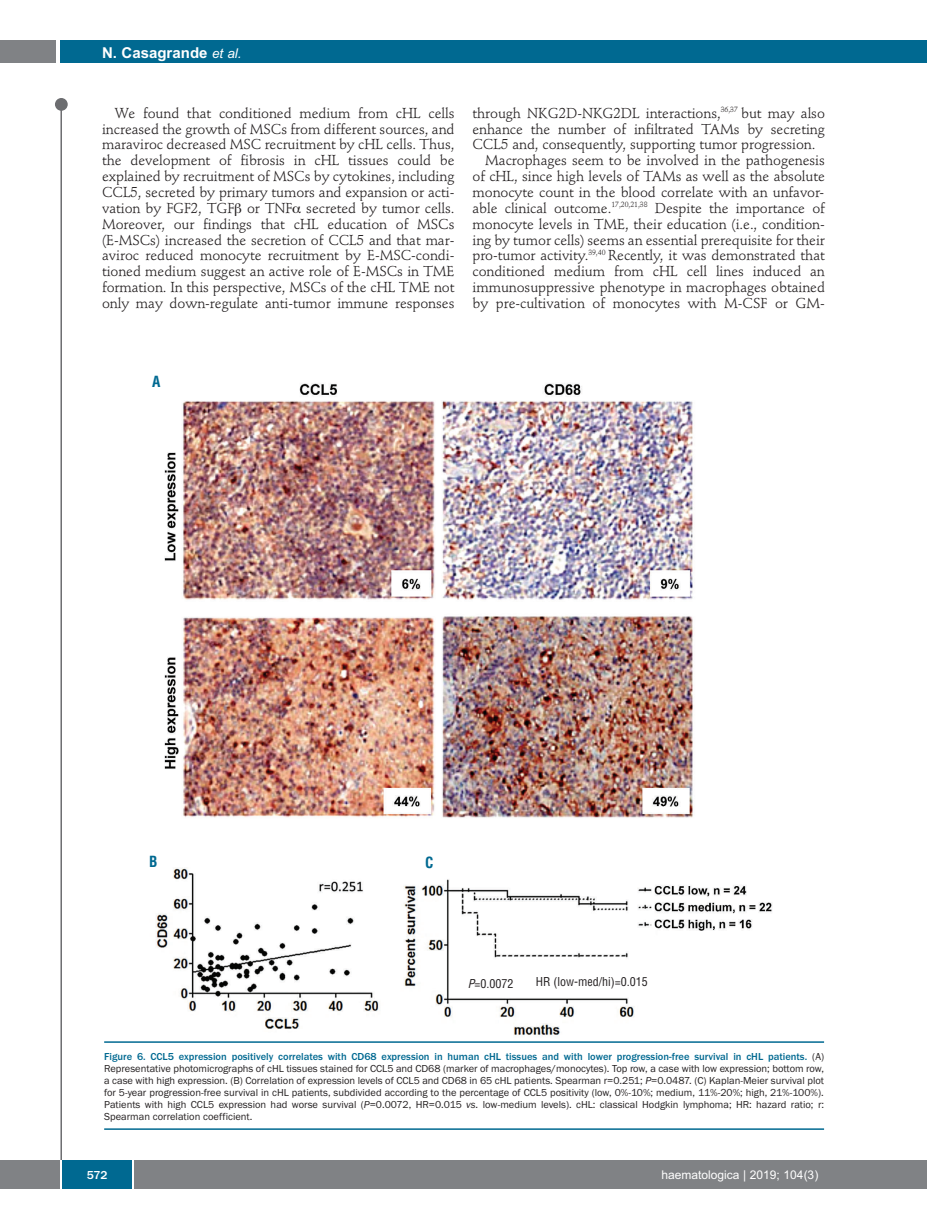
<style>
.page{position:relative;width:927px;height:1225px;background:#fff}
.page>*{position:absolute;margin:0;border:0;box-sizing:border-box;transform-origin:0 0}
.t1{font:700 15px "Arial";color:#fff}
.t2{font:700 condensed 15px "Helvetica";color:#006991}
.t3{font:14.25px/15.9px "Stempel Schneidler";letter-spacing:-.005em;color:#231f20;text-align:justify}
.t4{font:condensed 12px "Helvetica";color:#231f20}
.t5{font:12px "Arial";color:#fff}
.t6{font:500 12px "Franklin Gothic";color:#fff}
.t7{font:10.5px/12px "Franklin Gothic";color:#231f20;text-align:justify}
.s1{font-weight:400;font-style:italic;font-size:13.5px}
.s2{font-style:italic}
.s3{font-weight:500;color:#006991}
</style>
<div class="page">
<div style="left:911px;top:40px;width:16px;height:22px;background:#006991"></div>
<div style="left:910px;top:1160px;width:17px;height:28px;background:#808285"></div>
<div style="left:55px;top:98px;width:13px;height:13px;background:#6c6d70;border-radius:50%"></div>
<hr style="left:60px;top:101px;width:2px;height:1061px;background:#6c6d70">
<div style="left:60px;top:40px;width:852px;height:22px;background:#006991"></div>
<div style="left:0;top:40px;width:56px;height:22px;background:#808285"></div>
<div style="left:0;top:1160px;width:911px;height:28px;background:#808285"></div>
<div style="left:62px;top:1160px;width:71px;height:28px;background:#006991"></div>
<hr style="left:60px;top:1160px;width:2px;height:28px;background:#fff">
<svg style="left:133px;top:1160px;width:1px;height:28px"></svg>
<img style="left:145px;top:383px;width:637px;height:660px">
<hr style="left:104px;top:1041px;width:720px;height:1px;background:#006991">
<hr style="left:104px;top:1128px;width:720px;height:1px;background:#006991">
<p class="t1" style="left:102px;top:44px;width:141px">N. Casagrande <span class="s1">et al.</span></p>
<p class="t3" style="left:102px;top:106px;width:354px;text-indent:13px">We found that conditioned medium from cHL cells increased the growth of MSCs from different sources, and maraviroc decreased MSC recruitment by cHL cells. Thus, the development of fibrosis in cHL tissues could be explained by recruitment of MSCs by cytokines, including CCL5, secreted by primary tumors and expansion or acti&shy;vation by FGF2, TGF or TNF secreted by tumor cells.<br>Moreover, our findings that cHL education of MSCs (E-MSCs) increased the secretion of CCL5 and that mar&shy;aviroc reduced monocyte recruitment by E-MSC-condi&shy;tioned medium suggest an active role of E-MSCs in TME formation. In this perspective, MSCs of the cHL TME not only may down-regulate anti-tumor immune responses</p>
<p class="t3" style="left:472px;top:106px;width:354px">through NKG2D-NKG2DL interactions,<sup>36,37</sup> but may also</p>
<p class="t3" style="left:472px;top:122px;width:354px">enhance the number of infiltrated TAMs by secreting</p>
<p class="t3" style="left:472px;top:138px;width:344px">CCL5 and, consequently, supporting tumor progression.</p>
<p class="t3" style="left:485px;top:154px;width:341px">Macrophages seem to be involved in the pathogenesis</p>
<p class="t3" style="left:472px;top:170px;width:354px">of cHL, since high levels of TAMs as well as the absolute</p>
<p class="t3" style="left:472px;top:185px;width:353px">monocyte count in the blood correlate with an unfavor-</p>
<p class="t3" style="left:472px;top:201px;width:354px">able clinical outcome.<sup>17,20,21,38</sup> Despite the importance of</p>
<p class="t3" style="left:472px;top:217px;width:354px">monocyte levels in TME, their education (i.e., condition-</p>
<p class="t3" style="left:472px;top:233px;width:354px">ing by tumor cells) seems an essential prerequisite for their</p>
<p class="t3" style="left:472px;top:249px;width:354px">pro-tumor activity.<sup>39,40</sup> Recently, it was demonstrated that</p>
<p class="t3" style="left:472px;top:265px;width:354px">conditioned medium from cHL cell lines induced an</p>
<p class="t3" style="left:472px;top:280px;width:354px">immunosuppressive phenotype in macrophages obtained</p>
<p class="t3" style="left:472px;top:296px;width:354px">by pre-cultivation of monocytes with M-CSF or GM-</p>
<p class="t2" style="left:152px;top:373px;width:10px">A</p>
<p class="t2" style="left:149px;top:853px;width:10px">B</p>
<p class="t2" style="left:425px;top:854px;width:10px">C</p>
<p class="t4" style="left:468px;top:977px;width:47px"><span class="s2">P</span>=0.0072</p>
<p class="t4" style="left:536px;top:975px;width:113px">HR (low-med/hi)=0.015</p>
<p class="t7" style="left:104px;top:1050px;width:721px"><span class="s3">Figure 6. CCL5 expression positively correlates with CD68 expression in human cHL tissues and with lower progression-free survival in cHL patients.</span> (A)<br>Representative photomicrographs of cHL tissues stained for CCL5 and CD68 (marker of macrophages/monocytes). Top row, a case with low expression; bottom row, a case with high expression. (B) Correlation of expression levels of CCL5 and CD68 in 65 cHL patients. Spearman r=0.251; <span class="s2">P</span>=0.0487. (C) Kaplan-Meier survival plot for 5-year progression-free survival in cHL patients, subdivided according to the percentage of CCL5 positivity (low, 0%-10%; medium, 11%-20%; high, 21%-100%).<br>Patients with high CCL5 expression had worse survival (<span class="s2">P</span>=0.0072, HR=0.015 <span class="s2">vs.</span> low-medium levels). cHL: classical Hodgkin lymphoma; HR: hazard ratio; r:<br>Spearman correlation coefficient.</p>
<p class="t6" style="left:87px;top:1167px;width:22px">572</p>
<p class="t5" style="left:661px;top:1167px;width:158px">haematologica | 2019; 104(3)</p>
</div>
